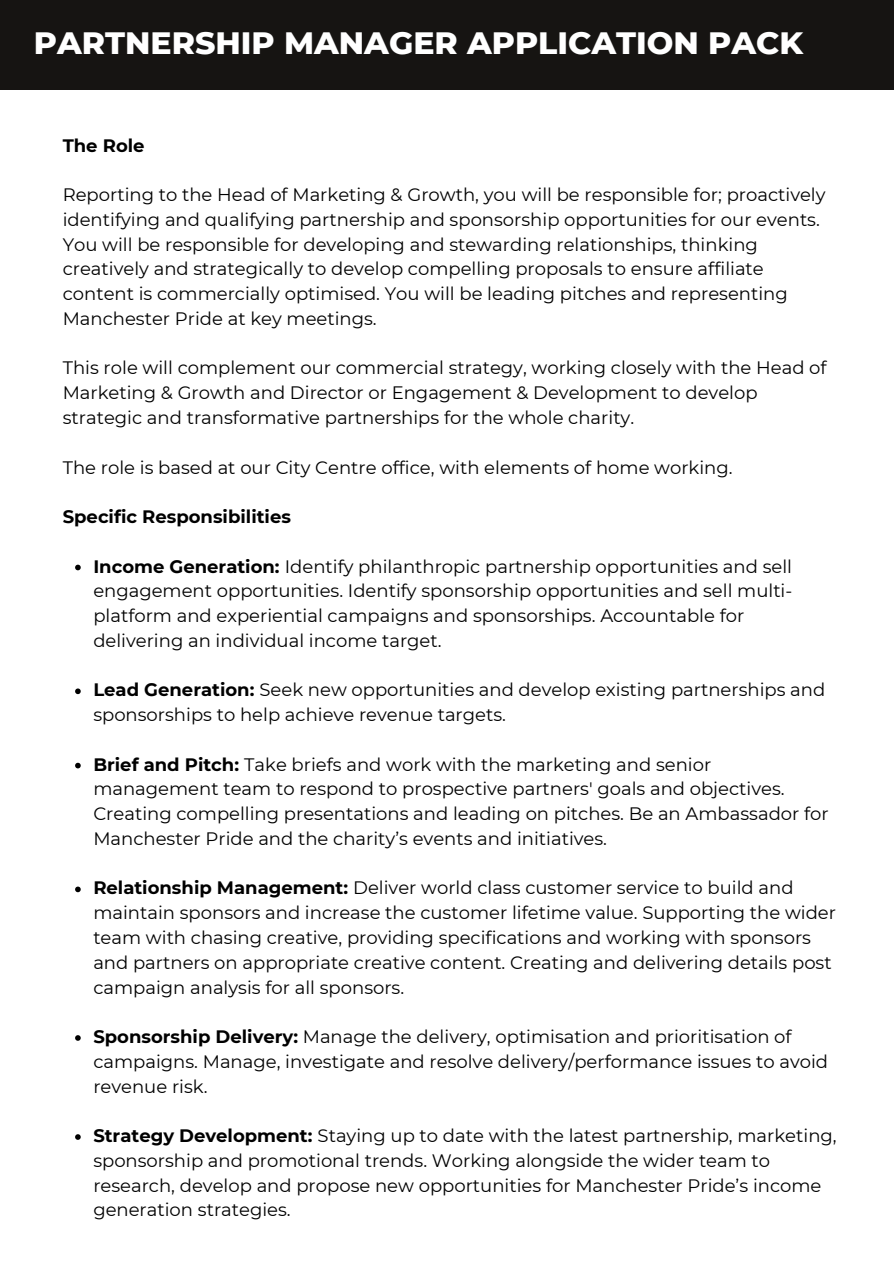
<style>
.page{position:relative;width:894px;height:1264px;background:#fff}
.page>*{position:absolute;margin:0;border:0;box-sizing:border-box;transform-origin:0 0}
.t1{font:800 31.5px "Montserrat";color:#fff}
.t2{font:18px/24.8px "Montserrat";color:#000}
.t3{font:700 18px "Montserrat";color:#000}
.s1{font-weight:700}
</style>
<div class="page">
<div style="left:0;top:0;width:893px;height:89px;background:#161412"></div>
<svg style="left:75px;top:564px;width:6px;height:6px"></svg>
<svg style="left:75px;top:688px;width:6px;height:6px"></svg>
<svg style="left:75px;top:762px;width:6px;height:6px"></svg>
<svg style="left:75px;top:886px;width:6px;height:6px"></svg>
<svg style="left:75px;top:1035px;width:6px;height:5px"></svg>
<svg style="left:75px;top:1134px;width:6px;height:5px"></svg>
<p class="t1" style="left:34px;top:24px;width:770px">PARTNERSHIP MANAGER APPLICATION PACK</p>
<h1 class="t3" style="left:63px;top:134px;width:83px">The Role</h1>
<h2 class="t2" style="left:63px;top:182px;width:764px">Reporting to the Head of Marketing &amp; Growth, you will be responsible for; proactively identifying and qualifying partnership and sponsorship opportunities for our events.<br>You will be responsible for developing and stewarding relationships, thinking creatively and strategically to develop compelling proposals to ensure affiliate content is commercially optimised. You will be leading pitches and representing Manchester Pride at key meetings.</h2>
<p class="t2" style="left:63px;top:355px;width:765px">This role will complement our commercial strategy, working closely with the Head of<br>Marketing &amp; Growth and Director or Engagement &amp; Development to develop strategic and transformative partnerships for the whole charity.</p>
<p class="t2" style="left:63px;top:454px;width:671px">The role is based at our City Centre office, with elements of home working.</p>
<p class="t3" style="left:63px;top:505px;width:230px">Specific Responsibilities</p>
<h2 class="t2" style="left:93px;top:553px;width:700px"><span class="s1">Income Generation:</span> Identify philanthropic partnership opportunities and sell engagement opportunities. Identify sponsorship opportunities and sell multi&shy;platform and experiential campaigns and sponsorships. Accountable for delivering an individual income target.</h2>
<p class="t2" style="left:93px;top:677px;width:733px"><span class="s1">Lead Generation:</span> Seek new opportunities and develop existing partnerships and sponsorships to help achieve revenue targets.</p>
<p class="t2" style="left:93px;top:751px;width:736px"><span class="s1">Brief and Pitch:</span> Take briefs and work with the marketing and senior management team to respond to prospective partners' goals and objectives.<br>Creating compelling presentations and leading on pitches. Be an Ambassador for Manchester Pride and the charity’s events and initiatives.</p>
<p class="t2" style="left:93px;top:875px;width:744px"><span class="s1">Relationship Management:</span> Deliver world class customer service to build and maintain sponsors and increase the customer lifetime value. Supporting the wider team with chasing creative, providing specifications and working with sponsors and partners on appropriate creative content. Creating and delivering details post campaign analysis for all sponsors.</p>
<p class="t2" style="left:93px;top:1024px;width:736px"><span class="s1">Sponsorship Delivery:</span> Manage the delivery, optimisation and prioritisation of campaigns. Manage, investigate and resolve delivery/performance issues to avoid revenue risk.</p>
<p class="t2" style="left:93px;top:1123px;width:744px"><span class="s1">Strategy Development:</span> Staying up to date with the latest partnership, marketing, sponsorship and promotional trends. Working alongside the wider team to research, develop and propose new opportunities for Manchester Pride’s income generation strategies.</p>
</div>
